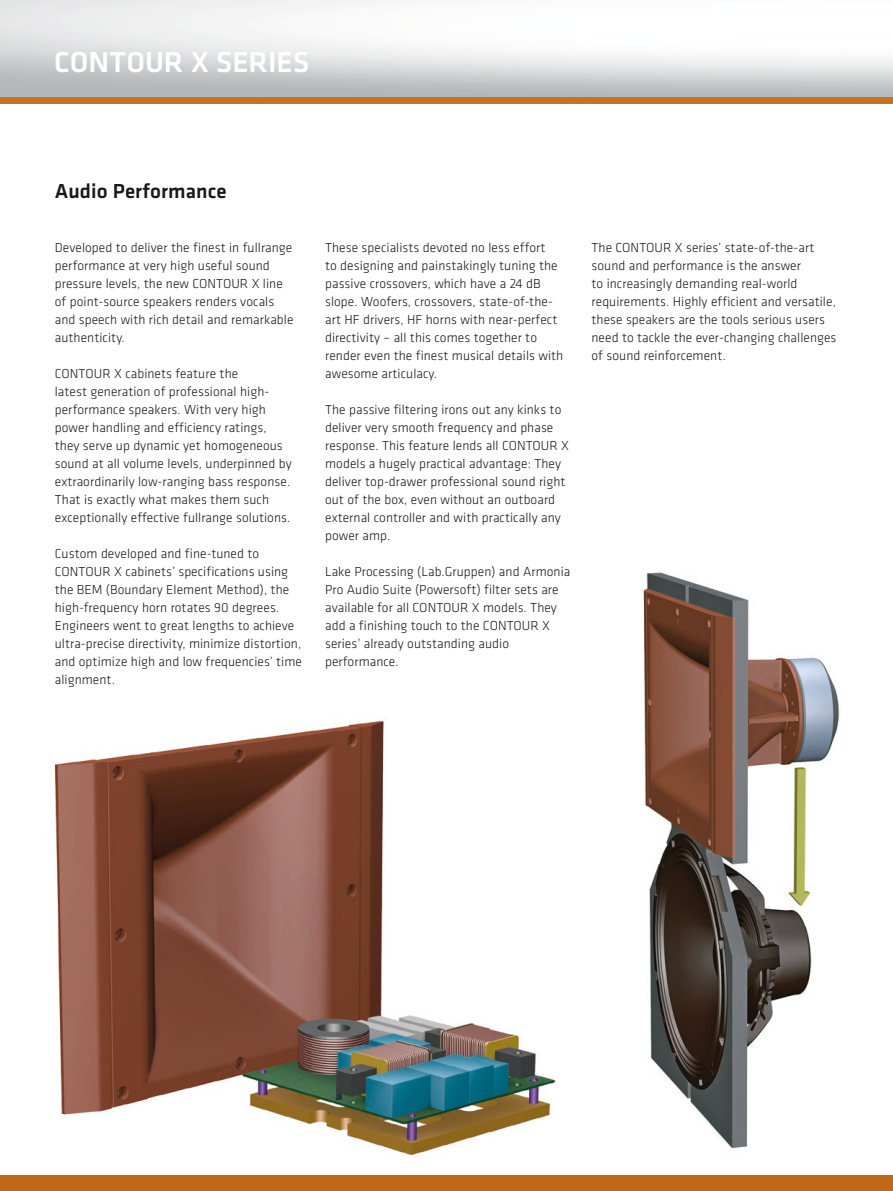
<style>
.page{position:relative;width:893px;height:1191px;background:#fff}
.page>*{position:absolute;margin:0;border:0;box-sizing:border-box;transform-origin:0 0}
.t1{font:500 30px "Klavika";color:#fff}
.t2{font:500 21px "Klavika";letter-spacing:.005em;color:#1a181c}
.t3{font:300 13.5px/18px "Klavika";letter-spacing:.005em;color:#1a181c}
</style>
<div class="page">
<img style="left:3px;top:720px;width:487px;height:456px">
<img style="left:592px;top:572px;width:301px;height:604px">
<img style="left:490px;top:1029px;width:102px;height:147px">
<img style="left:0;top:0;width:893px;height:98px">
<div style="left:0;top:98px;width:893px;height:6px;background:#c47226"></div>
<div style="left:0;top:1176px;width:893px;height:15px;background:#c06818"></div>
<h1 class="t1" style="left:54px;top:42px;width:257px">CONTOUR X SERIES</h1>
<h2 class="t2" style="left:55px;top:177px;width:173px">Audio Performance</h2>
<p class="t3" style="left:55px;top:238px;width:240px">Developed to deliver the finest in fullrange performance at very high useful sound pressure levels, the new CONTOUR X line of point-source speakers renders vocals and speech with rich detail and remarkable authenticity.</p>
<p class="t3" style="left:55px;top:364px;width:238px">CONTOUR X cabinets feature the<br>latest generation of professional high&shy;performance speakers. With very high power handling and efficiency ratings, they serve up dynamic yet homogeneous sound at all volume levels, underpinned by extraordinarily low-ranging bass response.<br>That is exactly what makes them such exceptionally effective fullrange solutions.</p>
<p class="t3" style="left:55px;top:544px;width:249px">Custom developed and fine-tuned to CONTOUR X cabinets’ specifications using the BEM (Boundary Element Method), the high-frequency horn rotates 90 degrees.<br>Engineers went to great lengths to achieve ultra-precise directivity, minimize distortion, and optimize high and low frequencies’ time alignment.</p>
<p class="t3" style="left:325px;top:238px;width:240px">These specialists devoted no less effort<br>to designing and painstakingly tuning the passive crossovers, which have a 24 dB slope. Woofers, crossovers, state-of-the&shy;art HF drivers, HF horns with near-perfect directivity – all this comes together to render even the finest musical details with awesome articulacy.</p>
<p class="t3" style="left:325px;top:400px;width:245px">The passive filtering irons out any kinks to deliver very smooth frequency and phase response. This feature lends all CONTOUR X models a hugely practical advantage: They deliver top-drawer professional sound right out of the box, even without an outboard external controller and with practically any power amp.</p>
<p class="t3" style="left:325px;top:562px;width:247px">Lake Processing (Lab.Gruppen) and Armonia Pro Audio Suite (Powersoft) filter sets are available for all CONTOUR X models. They add a finishing touch to the CONTOUR X series’ already outstanding audio performance.</p>
<p class="t3" style="left:591px;top:238px;width:246px">The CONTOUR X series’ state-of-the-art sound and performance is the answer<br>to increasingly demanding real-world requirements. Highly efficient and versatile, these speakers are the tools serious users need to tackle the ever-changing challenges of sound reinforcement.</p>
</div>
